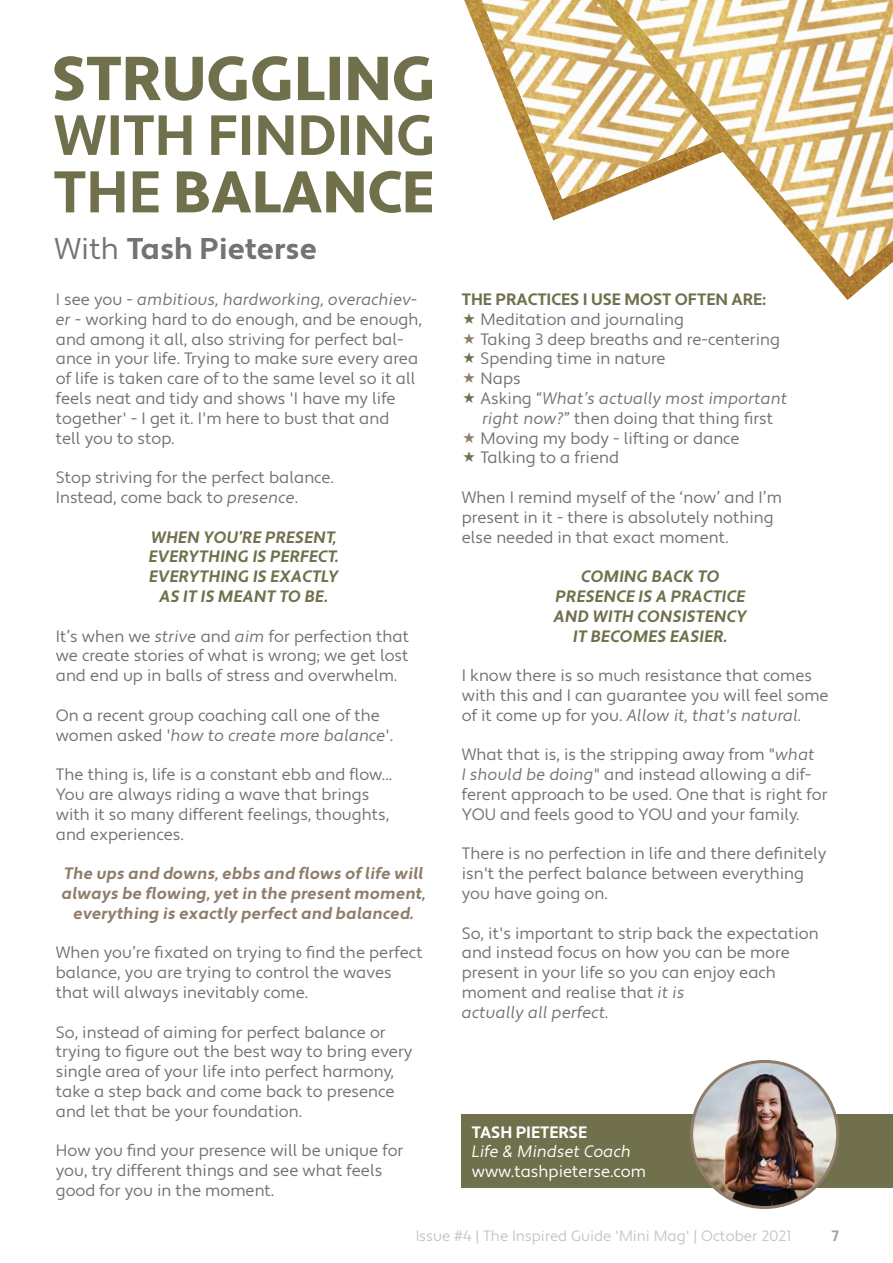
<style>
.page{position:relative;width:893px;height:1263px;background:#fff}
.page>*{position:absolute;margin:0;border:0;box-sizing:border-box;transform-origin:0 0}
.t1{font:700 30px "Apertura";color:#737373}
.t2{font:16.5px/19.8px "Apertura";color:#737373}
.t3{font:16.5px "Apertura Obliq";color:#737373}
.t4{font:16.5px/19.8px "Apertura Bold Obliq";color:#70704c;text-align:center}
.t5{font:16.5px/19.8px "Apertura Bold Obliq";color:#8e7d6a;text-align:center}
.t6{font:700 16.5px "Apertura";color:#70704c}
.t7{font:16.5px "Apertura";color:#fff}
.t8{font:16.5px "Apertura Obliq";color:#fff}
.t9{font:700 16.5px "Apertura";color:#fff}
.t10{font:15px "Apertura";color:#a3a197}
.t11{font:700 15px "Apertura";color:#a3a197}
.s1{font-weight:400}
.s2{font-family:"Apertura"}
.s3{font-family:"Apertura Obliq"}
</style>
<div class="page">
<img style="left:464px;top:0;width:132px;height:220px">
<img style="left:482px;top:0;width:114px;height:199px">
<div style="left:462px;top:1114px;width:431px;height:74px;background:#70704c"></div>
<img style="left:692px;top:1061px;width:146px;height:146px;border-radius:73px">
<div style="left:690px;top:1060px;width:149px;height:149px;border:3px solid #8e7d6b;border-radius:50%"></div>
<svg style="left:54px;top:171px;width:378px;height:42px"></svg>
<svg style="left:54px;top:115px;width:378px;height:40px"></svg>
<svg style="left:54px;top:56px;width:378px;height:45px"></svg>
<img style="left:596px;top:0;width:279px;height:300px">
<img style="left:617px;top:0;width:276px;height:277px">
<h1 class="t1" style="left:55px;top:230px;width:264px"><span class="s1">With</span> Tash Pieterse</h1>
<p class="t3" style="left:56px;top:289px;width:363px"><span class="s2">I see you -</span> ambitious, hardworking, overachiev-</p>
<p class="t2" style="left:56px;top:310px;width:368px"><span class="s3">er</span> - working hard to do enough, and be enough, and among it all, also striving for perfect bal&shy;ance in your life. Trying to make sure every area of life is taken care of to the same level so it all feels neat and tidy and shows 'I have my life together' - I get it. I'm here to bust that and<br>tell you to stop.</p>
<p class="t2" style="left:56px;top:468px;width:280px">Stop striving for the perfect balance.<br>Instead, come back to <span class="s3">presence</span>.</p>
<p class="t4" style="left:149px;top:527px;width:192px">WHEN YOU’RE PRESENT,<br>EVERYTHING IS PERFECT.<br>EVERYTHING IS EXACTLY<br>AS IT IS MEANT TO BE.</p>
<p class="t2" style="left:56px;top:626px;width:355px;text-align:justify">It’s when we <span class="s3">strive</span> and <span class="s3">aim</span> for perfection that we create stories of what is wrong; we get lost and end up in balls of stress and overwhelm.</p>
<p class="t2" style="left:56px;top:706px;width:326px">On a recent group coaching call one of the</p>
<p class="t3" style="left:56px;top:725px;width:339px"><span class="s2">women asked '</span>how to create more balance<span class="s2">'.</span></p>
<p class="t2" style="left:56px;top:765px;width:338px">The thing is, life is a constant ebb and flow...<br>You are always riding a wave that brings with it so many different feelings, thoughts, and experiences.</p>
<p class="t5" style="left:62px;top:864px;width:366px">The ups and downs, ebbs and flows of life will always be flowing, yet in the present moment, everything is exactly perfect and balanced.</p>
<p class="t2" style="left:56px;top:943px;width:368px">When you’re fixated on trying to find the perfect balance, you are trying to control the waves that will always inevitably come.</p>
<p class="t2" style="left:56px;top:1022px;width:358px">So, instead of aiming for perfect balance or trying to figure out the best way to bring every single area of your life into perfect harmony, take a step back and come back to presence and let that be your foundation.</p>
<p class="t2" style="left:56px;top:1141px;width:349px">How you find your presence will be unique for you, try different things and see what feels good for you in the moment.</p>
<p class="t6" style="left:462px;top:289px;width:305px">THE PRACTICES I USE MOST OFTEN ARE:</p>
<p class="t2" style="left:481px;top:310px;width:301px">Meditation and journaling<br>Taking 3 deep breaths and re-centering<br>Spending time in nature<br>Naps</p>
<p class="t3" style="left:481px;top:388px;width:308px"><span class="s2">Asking “</span>What’s actually most important</p>
<p class="t2" style="left:481px;top:409px;width:294px"><span class="s3">right now?</span>” then doing that thing first<br>Moving my body - lifting or dance<br>Talking to a friend</p>
<p class="t2" style="left:462px;top:488px;width:322px">When I remind myself of the ‘now’ and I’m present in it - there is absolutely nothing else needed in that exact moment.</p>
<p class="t4" style="left:554px;top:567px;width:195px">COMING BACK TO<br>PRESENCE IS A PRACTICE<br>AND WITH CONSISTENCY<br>IT BECOMES EASIER.</p>
<p class="t2" style="left:462px;top:666px;width:368px">I know there is so much resistance that comes with this and I can guarantee you will feel some</p>
<p class="t3" style="left:462px;top:705px;width:341px"><span class="s2">of it come up for you.</span> Allow it, that's natural.</p>
<p class="t2" style="left:462px;top:745px;width:367px">What that is, is the stripping away from "<span class="s3">what<br>I should be doing</span>" and instead allowing a dif&shy;ferent approach to be used. One that is right for YOU and feels good to YOU and your family.</p>
<p class="t2" style="left:462px;top:844px;width:366px">There is no perfection in life and there definitely isn't the perfect balance between everything you have going on.</p>
<p class="t2" style="left:462px;top:923px;width:358px">So, it's important to strip back the expectation and instead focus on how you can be more present in your life so you can enjoy each moment and realise that <span class="s3">it is</span></p>
<p class="t3" style="left:462px;top:1002px;width:149px">actually all perfect.</p>
<p class="t9" style="left:472px;top:1122px;width:117px">TASH PIETERSE</p>
<p class="t8" style="left:472px;top:1142px;width:161px">Life &amp; Mindset Coach</p>
<p class="t7" style="left:472px;top:1161px;width:176px">www.tashpieterse.com</p>
<p class="t10" style="left:415px;top:1227px;width:377px">Issue #4 | The Inspired Guide 'Mini Mag' | October 2021</p>
<p class="t11" style="left:832px;top:1227px;width:9px">7</p>
</div>
